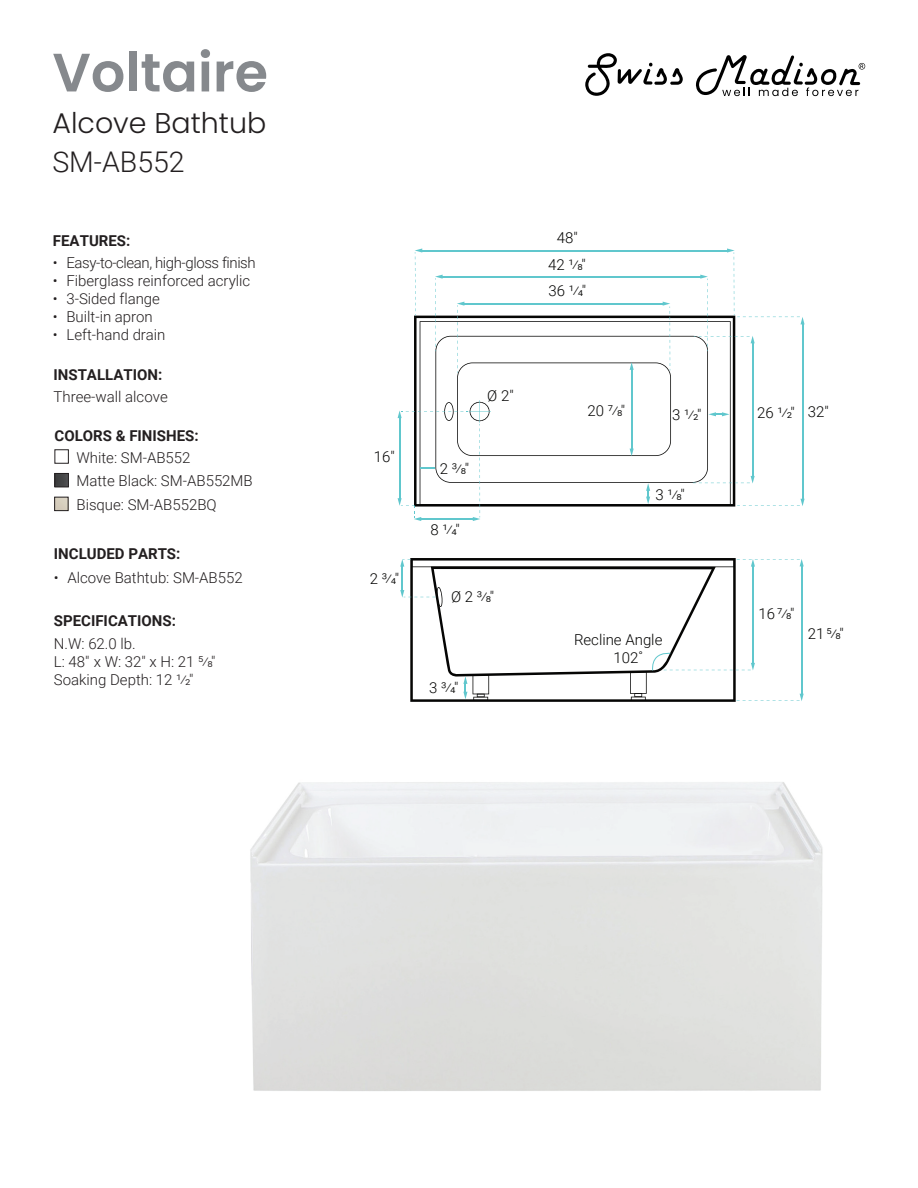
<style>
.page{position:relative;width:918px;height:1188px;background:#fff}
.page>*{position:absolute;margin:0;border:0;box-sizing:border-box;transform-origin:0 0}
.t1{font:600 54px "Poppins";color:#86898d}
.t2{font:300 28.5px "Poppins";color:#231f20}
.t3{font:300 28.5px "Roboto";color:#231f20}
.t4{font:300 15px/18px "Roboto";color:#231f20}
.t5{font:300 15px/26.8px "Roboto";color:#050504;text-align:center}
.t6{font:700 15px "Roboto";color:#231f20}
.t7{font:300 15px "Roboto";letter-spacing:-.025em;color:#231f20}
</style>
<div class="page">
<svg style="left:585px;top:53px;width:98px;height:43px"></svg>
<svg style="left:696px;top:55px;width:169px;height:41px"></svg>
<img style="left:57px;top:475px;width:10px;height:10px">
<div style="left:55px;top:473px;width:14px;height:14px;border:1px solid #231f20"></div>
<div style="left:54px;top:497px;width:14px;height:14px;border:1px solid #231f20"></div>
<svg style="left:400px;top:559px;width:404px;height:142px"></svg>
<svg style="left:398px;top:248px;width:407px;height:273px"></svg>
<h1 class="t1" style="left:52px;top:41px;width:217px">Voltaire</h1>
<h2 class="t2" style="left:52px;top:106px;width:215px">Alcove Bathtub</h2>
<h2 class="t3" style="left:52px;top:142px;width:134px">SM-AB552</h2>
<p class="t6" style="left:53px;top:230px;width:79px">FEATURES:</p>
<p class="t7" style="left:53px;top:252px;width:204px">• Easy-to-clean, high-gloss finish</p>
<p class="t4" style="left:53px;top:271px;width:199px">• Fiberglass reinforced acrylic</p>
<p class="t4" style="left:53px;top:289px;width:109px">• 3-Sided flange</p>
<p class="t4" style="left:53px;top:307px;width:101px">• Built-in apron</p>
<p class="t4" style="left:53px;top:325px;width:114px">• Left-hand drain</p>
<p class="t6" style="left:54px;top:364px;width:110px">INSTALLATION:</p>
<p class="t4" style="left:54px;top:387px;width:116px">Three-wall alcove</p>
<p class="t6" style="left:55px;top:425px;width:146px">COLORS &amp; FINISHES:</p>
<p class="t4" style="left:76px;top:446px;width:178px;line-height:22.5px">White: SM-AB552<br>Matte Black: SM-AB552MB</p>
<p class="t4" style="left:76px;top:495px;width:142px">Bisque: SM-AB552BQ</p>
<p class="t6" style="left:54px;top:543px;width:128px">INCLUDED PARTS:</p>
<p class="t4" style="left:54px;top:568px;width:190px">• Alcove Bathtub: SM-AB552</p>
<p class="t6" style="left:54px;top:611px;width:124px">SPECIFICATIONS:</p>
<p class="t4" style="left:54px;top:634px;width:163px">N.W: 62.0 lb.<br>L: 48" x W: 32" x H: 21 5⁄8"<br>Soaking Depth: 12 ¹⁄2"</p>
<p class="t5" style="left:548px;top:224px;width:40px">48"<br>42 ¹⁄8"<br>36 ¹⁄4"</p>
<p class="t5" style="left:374px;top:443px;width:22px">16"</p>
<p class="t5" style="left:370px;top:565px;width:31px">2 ³⁄4"</p>
<p class="t5" style="left:487px;top:381px;width:28px">Ø 2"</p>
<p class="t5" style="left:440px;top:454px;width:31px">2 ³⁄8"</p>
<p class="t5" style="left:430px;top:516px;width:31px">8 ¹⁄4"</p>
<p class="t5" style="left:451px;top:583px;width:45px">Ø 2 ³⁄8"</p>
<p class="t5" style="left:429px;top:674px;width:31px">3 ³⁄4"</p>
<p class="t5" style="left:588px;top:397px;width:39px">20 7⁄8"</p>
<p class="t5" style="left:672px;top:401px;width:31px">3 ¹⁄2"</p>
<p class="t5" style="left:757px;top:399px;width:73px">26 ¹⁄2" 32"</p>
<p class="t5" style="left:656px;top:481px;width:31px">3 ¹⁄8"</p>
<p class="t5" style="left:758px;top:599px;width:38px">16 7⁄8"</p>
<p class="t5" style="left:574px;top:626px;width:90px">Recline Angle</p>
<p class="t5" style="left:614px;top:644px;width:31px">102˚</p>
<p class="t5" style="left:808px;top:620px;width:38px">21 5⁄8"</p>
</div>
